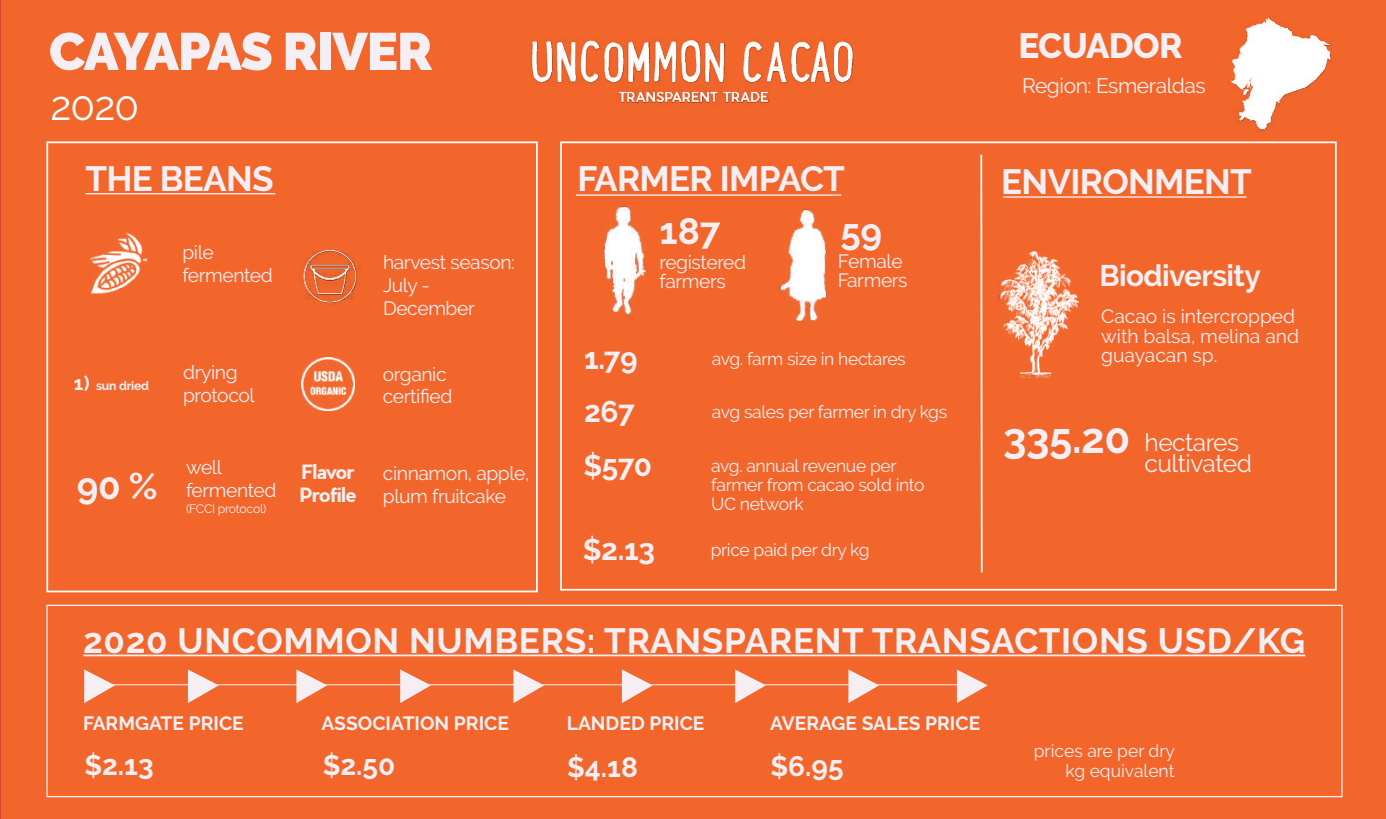
<style>
.page{position:relative;width:1386px;height:819px;background:#f2662c}
.page>*{position:absolute;margin:0;border:0;box-sizing:border-box;transform-origin:0 0}
.t1{font:900 52.5px "Raleway";letter-spacing:-.025em;color:#f5eff3}
.t2{font:40.25px "Raleway";color:#fff}
.t3{font:700 36.75px "Raleway";letter-spacing:-.005em;color:#f5eff3}
.t4{font:700 35px "Raleway";letter-spacing:.015em;color:#f5eff3}
.t5{font:700 35px "Raleway";letter-spacing:-.02em;color:#f5eff3}
.t6{font:800 35px "Raleway";letter-spacing:-.02em;color:#f5eff3}
.t7{font:700 29.75px "Raleway";letter-spacing:-.02em;color:#f5eff3}
.t8{font:700 28px "Raleway";color:#f5eff3}
.t9{font:24.5px/21px "Raleway";letter-spacing:-.02em;color:#f5eff3}
.t10{font:700 22.22px "Raleway";letter-spacing:-.02em;color:#f5eff3}
.t11{font:21px "Raleway";letter-spacing:-.02em;color:#f5eff3}
.t12{font:19.25px/22.8px "Raleway";letter-spacing:-.02em;color:#f5eff3}
.t13{font:700 19.25px "Raleway";color:#f5eff3}
.t14{font:19.25px/19.2px "Raleway";color:#f5eff3}
.t15{font:700 19.25px/22.8px "Pier Sans";letter-spacing:-.02em;color:#f5eff3}
.t16{font:17.5px/19.2px "Raleway";letter-spacing:-.02em;color:#f5eff3}
.t17{font:17.5px/19.2px "Raleway";color:#f5eff3;text-align:right}
.t18{font:700 15.75px "Raleway";color:#f5eff3}
.t19{font:12.25px "Raleway";letter-spacing:-.025em;color:#f5eff3}
.t20{font:700 12.25px "Raleway";letter-spacing:-.02em;color:#f5eff3}
.s1{font-size:19.25px}
.s2{font-weight:700;font-size:42px}
</style>
<div class="page">
<div style="left:560px;top:141px;width:777px;height:450px;border:2px solid #fff"></div>
<div style="left:46px;top:605px;width:1297px;height:192px;border:1px solid #f4eef3"></div>
<hr style="left:85px;top:193px;width:190px;height:1px;background:#f4eef3">
<hr style="left:576px;top:194px;width:265px;height:2px;background:#f4eef3">
<div style="left:46px;top:141px;width:492px;height:451px;border:2px solid #fff"></div>
<hr style="left:84px;top:684px;width:886px;height:1px;background:#f5eff3">
<svg style="left:84px;top:670px;width:31px;height:33px"></svg>
<svg style="left:188px;top:670px;width:31px;height:33px"></svg>
<svg style="left:296px;top:670px;width:31px;height:33px"></svg>
<svg style="left:400px;top:670px;width:31px;height:33px"></svg>
<svg style="left:513px;top:670px;width:31px;height:33px"></svg>
<svg style="left:622px;top:670px;width:31px;height:33px"></svg>
<svg style="left:735px;top:670px;width:31px;height:33px"></svg>
<svg style="left:848px;top:670px;width:31px;height:33px"></svg>
<svg style="left:957px;top:670px;width:31px;height:33px"></svg>
<div style="left:1271px;top:4px;width:115px;height:136px;background:#f2662c"></div>
<hr style="left:83px;top:655px;width:1222px;height:1px;background:#f5eff3">
<hr style="left:980px;top:155px;width:3px;height:417px;background:#fff">
<hr style="left:1003px;top:196px;width:244px;height:2px;background:#f4eef3">
<div style="left:48px;top:20px;width:676px;height:100px;background:#f2662c"></div>
<div style="left:47px;top:19px;width:678px;height:102px;border:2px solid #f2662c"></div>
<div style="left:50px;top:82px;width:598px;height:39px;background:#f2662c"></div>
<img style="left:293px;top:239px;width:70px;height:68px">
<img style="left:990px;top:248px;width:90px;height:139px">
<img style="left:772px;top:204px;width:60px;height:121px">
<img style="left:584px;top:201px;width:66px;height:115px">
<img style="left:532px;top:22px;width:322px;height:88px">
<img style="left:85px;top:230px;width:66px;height:66px">
<img style="left:302px;top:357px;width:53px;height:53px">
<img style="left:1227px;top:14px;width:105px;height:117px">
<h1 class="t1" style="left:49px;top:21px;width:385px">CAYAPAS RIVER</h1>
<h2 class="t2" style="left:50px;top:82px;width:90px">2020</h2>
<h3 class="t5" style="left:85px;top:158px;width:190px">THE BEANS</h3>
<h3 class="t5" style="left:578px;top:159px;width:269px">FARMER IMPACT</h3>
<p class="t20" style="left:74px;top:379px;width:77px"><span class="s1">1)</span> sun dried</p>
<h3 class="t3" style="left:77px;top:465px;width:82px">90 %</h3>
<p class="t12" style="left:182px;top:241px;width:92px">pile fermented</p>
<p class="t12" style="left:183px;top:361px;width:73px">drying protocol</p>
<p class="t12" style="left:186px;top:456px;width:92px">well fermented</p>
<p class="t19" style="left:186px;top:501px;width:82px">(FCCI protocol)</p>
<p class="t12" style="left:383px;top:251px;width:133px">harvest season:<br>July -<br>December</p>
<p class="t12" style="left:383px;top:362px;width:71px">organic certified</p>
<p class="t15" style="left:300px;top:460px;width:58px">Flavor<br>Profile</p>
<p class="t12" style="left:383px;top:462px;width:148px">cinnamon, apple, plum fruitcake</p>
<h3 class="t3" style="left:660px;top:210px;width:62px">187</h3>
<p class="t12" style="left:660px;top:253px;width:88px;line-height:19.2px">registered farmers</p>
<h3 class="t3" style="left:840px;top:211px;width:43px">59</h3>
<p class="t12" style="left:838px;top:251px;width:71px;line-height:19.2px">Female<br>Farmers</p>
<h3 class="t7" style="left:584px;top:341px;width:55px">1.79</h3>
<p class="t16" style="left:712px;top:349px;width:195px">avg. farm size in hectares</p>
<h3 class="t7" style="left:584px;top:394px;width:52px">267</h3>
<p class="t16" style="left:712px;top:402px;width:237px">avg sales per farmer in dry kgs</p>
<h3 class="t7" style="left:583px;top:448px;width:70px">$570</h3>
<p class="t16" style="left:711px;top:456px;width:215px">avg. annual revenue per farmer from cacao sold into<br>UC network</p>
<p class="t16" style="left:711px;top:540px;width:160px">price paid per dry kg</p>
<h3 class="t7" style="left:583px;top:532px;width:74px">$2.13</h3>
<h3 class="t6" style="left:1019px;top:26px;width:165px">ECUADOR</h3>
<p class="t11" style="left:1022px;top:73px;width:185px">Region: Esmeraldas</p>
<h3 class="t5" style="left:1001px;top:162px;width:252px">ENVIRONMENT</h3>
<h3 class="t7" style="left:1099px;top:259px;width:163px">Biodiversity</h3>
<p class="t14" style="left:1101px;top:307px;width:199px">Cacao is intercropped with balsa, melina and guayacan sp.</p>
<p class="t9" style="left:1145px;top:432px;width:109px;text-indent:-141px"><span class="s2">335.20</span> hectares cultivated</p>
<p class="t10" style="left:536px;top:616px;width:727px">2017 UNCOMMON NUMBERS: TRANSPARENT TRANSACTIONS USD/KG</p>
<h3 class="t4" style="left:83px;top:621px;width:1224px">2020 UNCOMMON NUMBERS: TRANSPARENT TRANSACTIONS USD/KG</h3>
<p class="t10" style="left:194px;top:636px;width:729px">2016 UNCOMMON NUMBERS: TRANSPARENT TRANSACTIONS USD/KG</p>
<p class="t18" style="left:166px;top:703px;width:123px">BY UNCOMMON</p>
<p class="t13" style="left:83px;top:712px;width:162px">FARMGATE PRICE</p>
<h3 class="t8" style="left:84px;top:750px;width:71px">$2.13</h3>
<p class="t13" style="left:322px;top:712px;width:189px">ASSOCIATION PRICE</p>
<h3 class="t8" style="left:323px;top:750px;width:74px">$2.50</h3>
<p class="t13" style="left:567px;top:712px;width:139px">LANDED PRICE</p>
<h3 class="t8" style="left:567px;top:751px;width:72px">$4.18</h3>
<p class="t13" style="left:770px;top:712px;width:212px">AVERAGE SALES PRICE</p>
<h3 class="t8" style="left:771px;top:750px;width:75px">$6.95</h3>
<p class="t17" style="left:1034px;top:741px;width:143px">prices are per dry kg equivalent</p>
</div>
